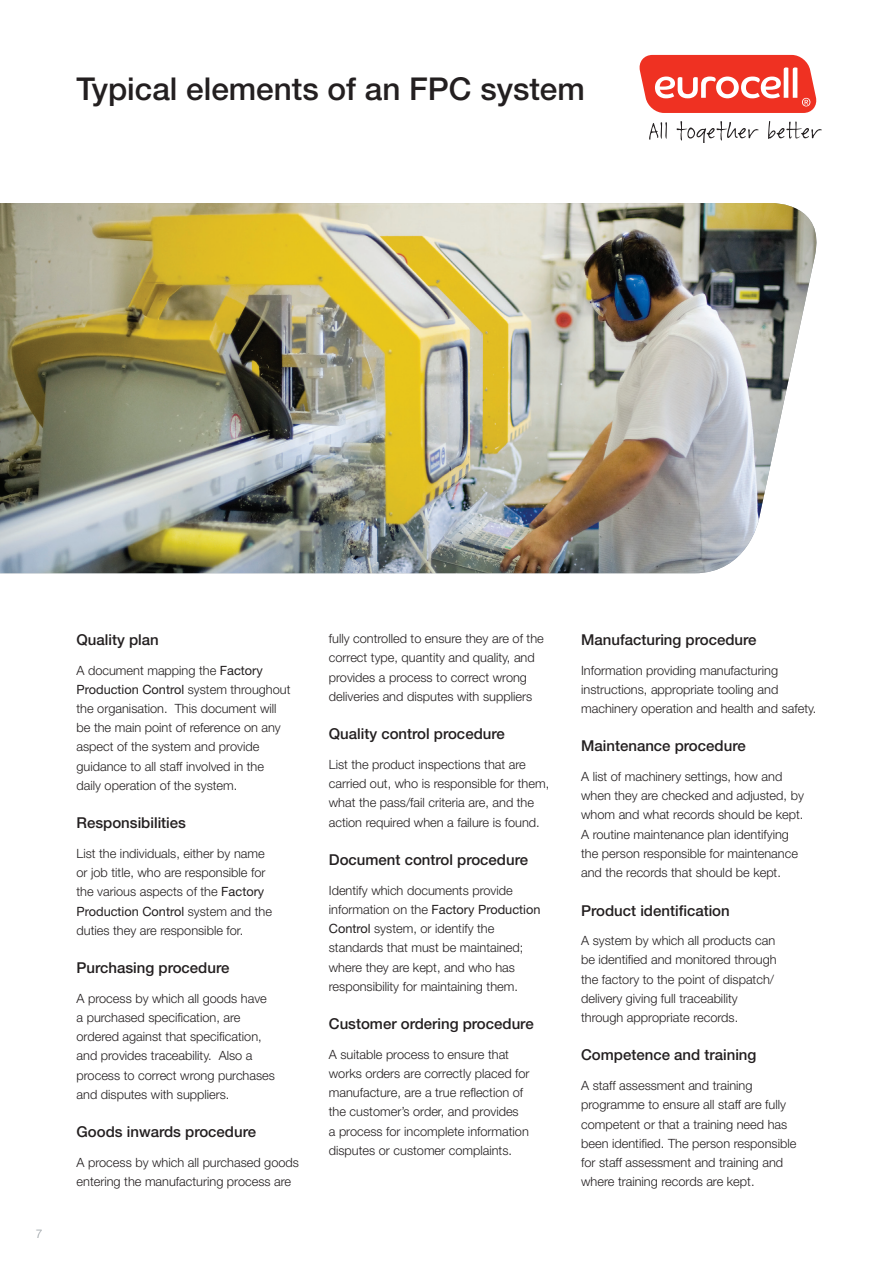
<style>
.page{position:relative;width:893px;height:1263px;background:#fff}
.page>*{position:absolute;margin:0;border:0;box-sizing:border-box;transform-origin:0 0}
.t1{font:500 31.5px "Helvetica Neue LT Std";color:#231f20}
.t2{font:500 15px "Helvetica Neue LT Std";color:#231f20}
.t3{font:300 12.75px/19.2px "Helvetica Neue LT Std";color:#231f20}
.t4{font:300 12px "Helvetica Neue LT Std";color:#959ca1}
.s1{font-weight:400}
</style>
<div class="page">
<svg style="left:677px;top:121px;width:81px;height:21px"></svg>
<svg style="left:768px;top:121px;width:54px;height:18px"></svg>
<svg style="left:639px;top:55px;width:178px;height:58px"></svg>
<svg style="left:649px;top:122px;width:18px;height:18px"></svg>
<img style="left:0;top:203px;width:817px;height:370px">
<h1 class="t1" style="left:77px;top:70px;width:510px">Typical elements of an FPC system</h1>
<p class="t4" style="left:36px;top:1226px;width:8px">7</p>
<p class="t2" style="left:77px;top:631px;width:84px">Quality plan</p>
<p class="t3" style="left:77px;top:660px;width:215px">A document mapping the <span class="s1">Factory Production Control</span> system throughout the organisation. This document will be the main point of reference on any aspect of the system and provide guidance to all staff involved in the daily operation of the system.</p>
<p class="t2" style="left:77px;top:814px;width:111px">Responsibilities</p>
<p class="t3" style="left:77px;top:843px;width:197px">List the individuals, either by name or job title, who are responsible for the various aspects of the <span class="s1">Factory Production Control</span> system and the duties they are responsible for.</p>
<p class="t2" style="left:77px;top:959px;width:154px">Purchasing procedure</p>
<p class="t3" style="left:77px;top:988px;width:200px">A process by which all goods have a purchased specification, are ordered against that specification, and provides traceability. Also a process to correct wrong purchases and disputes with suppliers.</p>
<p class="t2" style="left:77px;top:1123px;width:181px">Goods inwards procedure</p>
<p class="t3" style="left:77px;top:1152px;width:224px">A process by which all purchased goods entering the manufacturing process are</p>
<p class="t3" style="left:329px;top:629px;width:216px">fully controlled to ensure they are of the correct type, quantity and quality, and provides a process to correct wrong deliveries and disputes with suppliers</p>
<p class="t2" style="left:329px;top:725px;width:177px">Quality control procedure</p>
<p class="t3" style="left:329px;top:754px;width:222px">List the product inspections that are carried out, who is responsible for them, what the pass/fail criteria are, and the action required when a failure is found.</p>
<p class="t2" style="left:329px;top:851px;width:201px">Document control procedure</p>
<p class="t3" style="left:329px;top:880px;width:213px">Identify which documents provide information on the <span class="s1">Factory Production Control</span> system, or identify the standards that must be maintained; where they are kept, and who has responsibility for maintaining them.</p>
<p class="t2" style="left:329px;top:1015px;width:206px">Customer ordering procedure</p>
<p class="t3" style="left:329px;top:1044px;width:202px">A suitable process to ensure that works orders are correctly placed for manufacture, are a true reflection of the customer’s order, and provides<br>a process for incomplete information disputes or customer complaints.</p>
<p class="t2" style="left:581px;top:631px;width:177px">Manufacturing procedure</p>
<p class="t3" style="left:581px;top:660px;width:237px">Information providing manufacturing instructions, appropriate tooling and machinery operation and health and safety.</p>
<p class="t2" style="left:581px;top:737px;width:166px">Maintenance procedure</p>
<p class="t3" style="left:581px;top:767px;width:224px">A list of machinery settings, how and when they are checked and adjusted, by whom and what records should be kept.<br>A routine maintenance plan identifying the person responsible for maintenance and the records that should be kept.</p>
<p class="t2" style="left:581px;top:901px;width:150px">Product identification</p>
<p class="t3" style="left:581px;top:931px;width:197px">A system by which all products can be identified and monitored through the factory to the point of dispatch/ delivery giving full traceability through appropriate records.</p>
<p class="t2" style="left:581px;top:1046px;width:177px">Competence and training</p>
<p class="t3" style="left:581px;top:1076px;width:217px">A staff assessment and training programme to ensure all staff are fully competent or that a training need has been identified. The person responsible for staff assessment and training and where training records are kept.</p>
</div>
